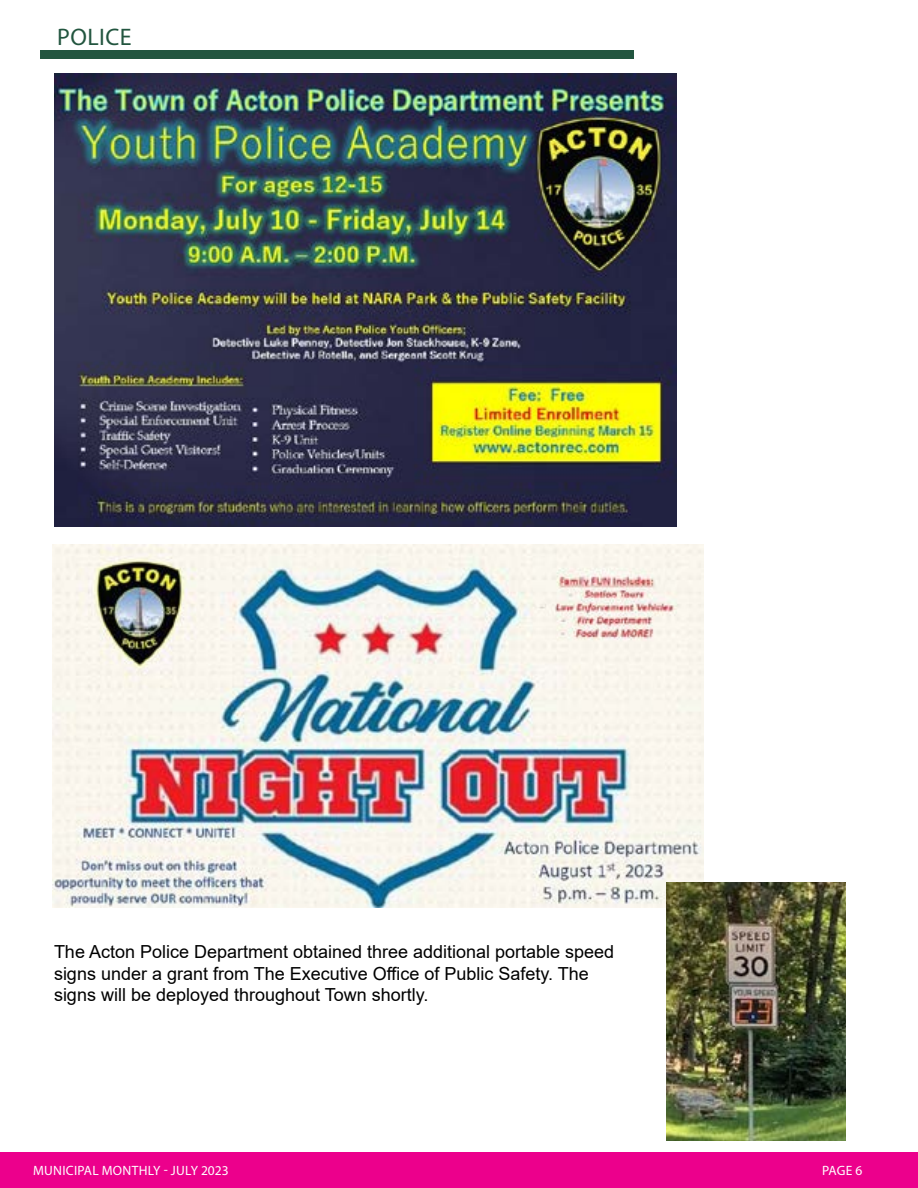
<style>
.page{position:relative;width:918px;height:1188px;background:#fff}
.page>*{position:absolute;margin:0;border:0;box-sizing:border-box;transform-origin:0 0}
.t1{font:24px "Myriad Pro";letter-spacing:.02em;color:#22553f}
.t2{font:18px/21.6px "Arial";color:#000}
.t3{font:13.5px "Myriad Pro";letter-spacing:.02em;color:#fff}
</style>
<div class="page">
<div style="left:0;top:1152px;width:918px;height:36px;background:#ec008c"></div>
<div style="left:40px;top:51px;width:594px;height:8px;background:#22553f"></div>
<img style="left:53px;top:544px;width:650px;height:364px">
<img style="left:666px;top:883px;width:180px;height:257px">
<img style="left:54px;top:74px;width:622px;height:452px">
<h1 class="t1" style="left:57px;top:22px;width:76px">POLICE</h1>
<p class="t2" style="left:54px;top:941px;width:562px">The Acton Police Department obtained three additional portable speed signs under a grant from The Executive Office of Public Safety. The signs will be deployed throughout Town shortly.</p>
<p class="t3" style="left:33px;top:1162px;width:197px">MUNICIPAL MONTHLY - JULY 2023</p>
<p class="t3" style="left:822px;top:1162px;width:42px">PAGE 6</p>
</div>
